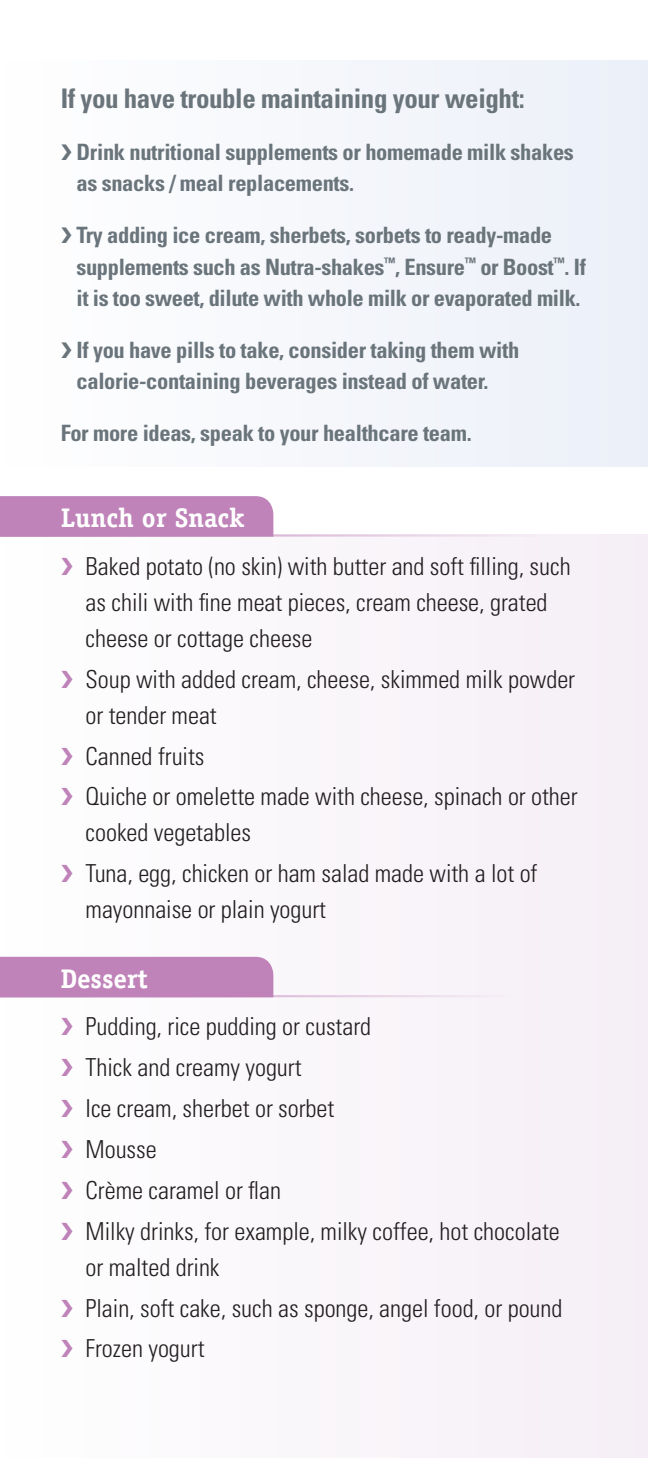
<style>
.page{position:relative;width:648px;height:1458px;background:#fff}
.page>*{position:absolute;margin:0;border:0;box-sizing:border-box;transform-origin:0 0}
.t1{font:700 condensed 27px "Univers";letter-spacing:-.015em;color:#6a747b}
.t2{font:700 27px "Officina Serif";color:#fff}
.t3{font:300 condensed 24.75px/40.9px "Univers";color:#231f20}
.t4{font:700 condensed 22.5px/31.5px "Univers";letter-spacing:-.015em;color:#6a747b}
</style>
<div class="page">
<div style="left:0;top:61px;width:648px;height:406px;background:#f5f7fb"></div>
<div style="left:0;top:534px;width:648px;height:924px;background:#faf6fa"></div>
<div style="left:0;top:496px;width:273px;height:38px;background:#bf83b9"></div>
<hr style="left:0;top:534px;width:648px;height:3px;background:#bf83b9">
<div style="left:0;top:957px;width:273px;height:38px;background:#bf83b9"></div>
<hr style="left:0;top:995px;width:648px;height:2px;background:#bf83b9">
<p class="t1" style="left:61px;top:82px;width:466px">If you have trouble maintaining your weight:</p>
<p class="t4" style="left:77px;top:136px;width:499px">Drink nutritional supplements or homemade milk shakes as snacks / meal replacements.</p>
<p class="t4" style="left:77px;top:219px;width:511px">Try adding ice cream, sherbets, sorbets to ready-made supplements such as Nutra-shakes<sup>™</sup>, Ensure<sup>™</sup> or Boost<sup>™</sup>. If it is too sweet, dilute with whole milk or evaporated milk.</p>
<p class="t4" style="left:77px;top:334px;width:444px">If you have pills to take, consider taking them with calorie-containing beverages instead of water.</p>
<p class="t4" style="left:61px;top:417px;width:412px">For more ideas, speak to your healthcare team.</p>
<p class="t2" style="left:61px;top:501px;width:185px">Lunch or Snack</p>
<p class="t3" style="left:86px;top:548px;width:487px;line-height:36px">Baked potato (no skin) with butter and soft filling, such as chili with fine meat pieces, cream cheese, grated cheese or cottage cheese</p>
<p class="t3" style="left:86px;top:661px;width:491px;line-height:36px">Soup with added cream, cheese, skimmed milk powder or tender meat</p>
<p class="t3" style="left:86px;top:735px;width:494px">Canned fruits<br>Quiche or omelette made with cheese, spinach or other</p>
<p class="t3" style="left:86px;top:812px;width:453px">cooked vegetables<br>Tuna, egg, chicken or ham salad made with a lot of</p>
<p class="t3" style="left:86px;top:889px;width:242px">mayonnaise or plain yogurt</p>
<p class="t2" style="left:61px;top:962px;width:89px">Dessert</p>
<p class="t3" style="left:86px;top:1006px;width:476px">Pudding, rice pudding or custard<br>Thick and creamy yogurt<br>Ice cream, sherbet or sorbet<br>Mousse<br>Crème caramel or flan<br>Milky drinks, for example, milky coffee, hot chocolate</p>
<p class="t3" style="left:86px;top:1246px;width:478px">or malted drink<br>Plain, soft cake, such as sponge, angel food, or pound<br>Frozen yogurt</p>
</div>
